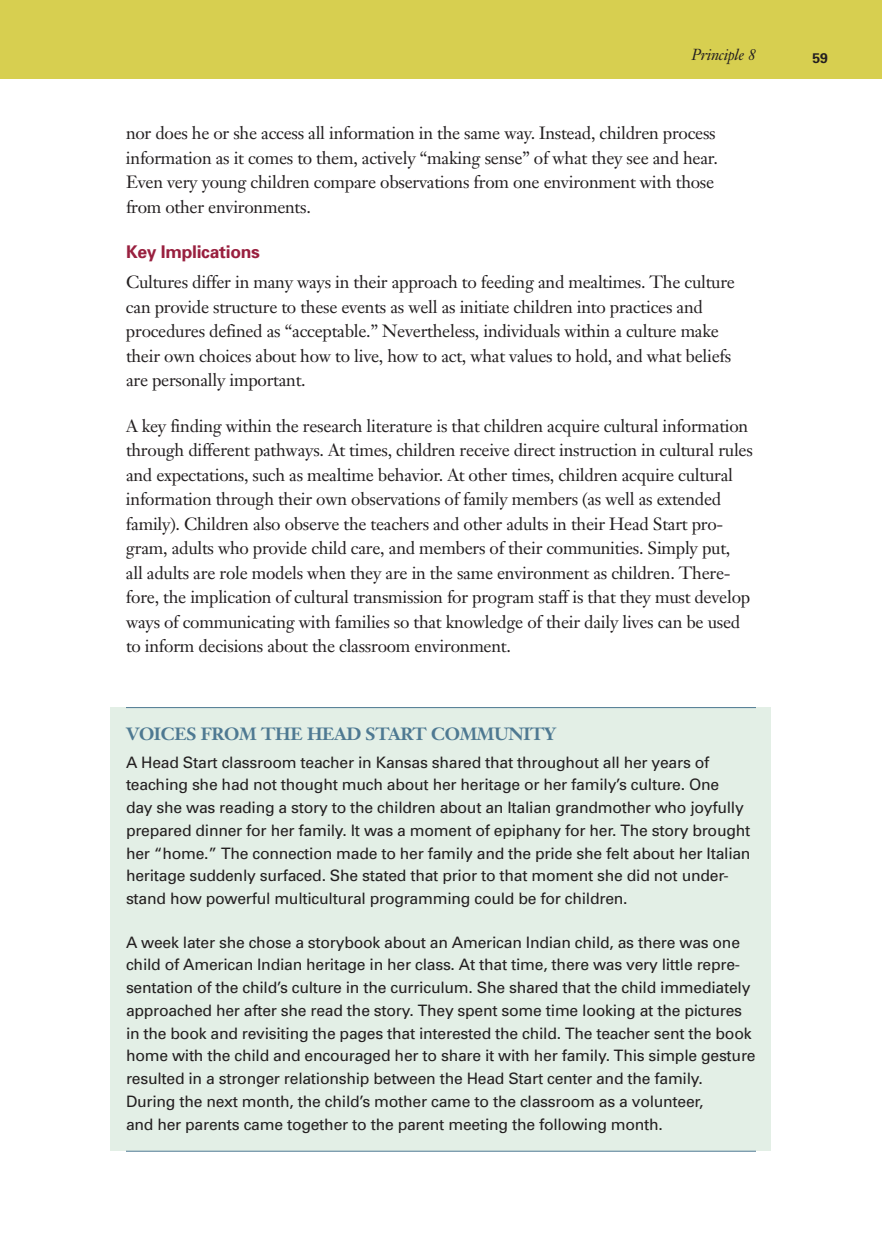
<style>
.page{position:relative;width:882px;height:1260px;background:#fff}
.page>*{position:absolute;margin:0;border:0;box-sizing:border-box;transform-origin:0 0}
.t1{font:17.5px/24.5px "Janson Text";letter-spacing:-.015em;color:#231f20}
.t2{font:700 17.5px "Janson Text";letter-spacing:-.015em;color:#4e7992}
.t3{font:700 17.5px "Univers";letter-spacing:-.015em;color:#99203f}
.t4{font:15.75px/22.8px "Univers";letter-spacing:-.015em;color:#231f20}
.t5{font:italic 15.75px "Janson Text";letter-spacing:-.015em;color:#231f20}
.t6{font:700 14px "Univers";color:#231f20}
</style>
<div class="page">
<div style="left:110px;top:708px;width:661px;height:443px;background:#e3efe6"></div>
<div style="left:0;top:0;width:882px;height:79px;background:#d7cf50"></div>
<hr style="left:126px;top:707px;width:630px;height:1px;background:#4e7992">
<hr style="left:126px;top:1151px;width:630px;height:1px;background:#4e7992">
<p class="t5" style="left:692px;top:49px;width:66px">Principle 8</p>
<p class="t6" style="left:812px;top:53px;width:17px">59</p>
<p class="t1" style="left:126px;top:123px;width:593px">nor does he or she access all information in the same way. Instead, children process information as it comes to them, actively “making sense” of what they see and hear.<br>Even very young children compare observations from one environment with those from other environments.</p>
<h3 class="t3" style="left:126px;top:246px;width:135px">Key Implications</h3>
<p class="t1" style="left:126px;top:272px;width:611px">Cultures differ in many ways in their approach to feeding and mealtimes. The culture can provide structure to these events as well as initiate children into practices and procedures defined as “acceptable.” Nevertheless, individuals within a culture make their own choices about how to live, how to act, what values to hold, and what beliefs are personally important.</p>
<p class="t1" style="left:126px;top:415px;width:628px">A key finding within the research literature is that children acquire cultural information through different pathways. At times, children receive direct instruction in cultural rules and expectations, such as mealtime behavior. At other times, children acquire cultural information through their own observations of family members (as well as extended family). Children also observe the teachers and other adults in their Head Start pro&shy;gram, adults who provide child care, and members of their communities. Simply put,<br>all adults are role models when they are in the same environment as children. There&shy;fore, the implication of cultural transmission for program staff is that they must develop ways of communicating with families so that knowledge of their daily lives can be used to inform decisions about the classroom environment.</p>
<h4 class="t2" style="left:126px;top:726px;width:432px">VOICES FROM THE HEAD START COMMUNITY</h4>
<p class="t4" style="left:126px;top:752px;width:626px">A Head Start classroom teacher in Kansas shared that throughout all her years of teaching she had not thought much about her heritage or her family’s culture. One<br>day she was reading a story to the children about an Italian grandmother who joyfully prepared dinner for her family. It was a moment of epiphany for her. The story brought her “home.” The connection made to her family and the pride she felt about her Italian heritage suddenly surfaced. She stated that prior to that moment she did not under&shy;stand how powerful multicultural programming could be for children.</p>
<p class="t4" style="left:126px;top:932px;width:631px">A week later she chose a storybook about an American Indian child, as there was one child of American Indian heritage in her class. At that time, there was very little repre&shy;sentation of the child’s culture in the curriculum. She shared that the child immediately approached her after she read the story. They spent some time looking at the pictures in the book and revisiting the pages that interested the child. The teacher sent the book home with the child and encouraged her to share it with her family. This simple gesture resulted in a stronger relationship between the Head Start center and the family.<br>During the next month, the child’s mother came to the classroom as a volunteer,<br>and her parents came together to the parent meeting the following month.</p>
</div>
